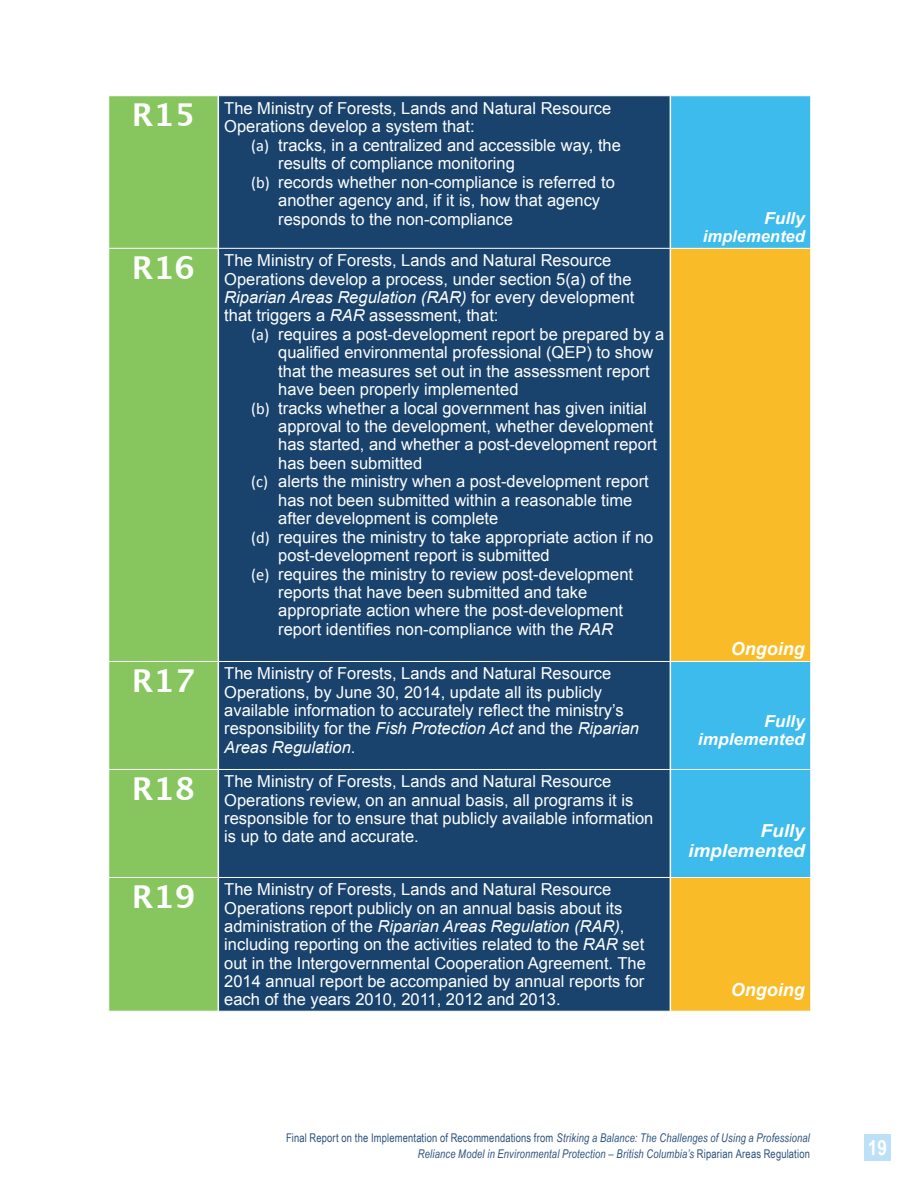
<style>
.page{position:relative;width:918px;height:1188px;background:#fff}
.page>*{position:absolute;margin:0;border:0;box-sizing:border-box;transform-origin:0 0}
.Body_Text{font:700 31.5px "Lucida Grande";color:#fff}
.t1{font:700 21px "Arial Narrow";color:#fff}
.Body_Text-2{font:italic 700 18px/20px "Arial";color:#fff;text-align:right;scale:1.05 1}
.Body_Text-3{font:italic 700 18px "Arial";color:#fff}
.Body_Text-4{font:16.5px/18.3px "Arial";color:#fff}
.Table_Paragraph{font:16.5px/18.3px "Arial";color:#fff}
.Table_Paragraph-2{font:italic 700 16.5px/18.3px "Arial";color:#fff;text-align:right;scale:1.05 1}
.t2{font:italic 12px/16.5px "Arial Narrow";letter-spacing:.015em;color:#2c527c;text-align:right;scale:.95 1}
.s1{font-family:"Calibri"}
.s2{font-style:italic}
.s3{font-style:normal}
</style>
<div class="page">
<div style="left:864px;top:1134px;width:27px;height:27px;background:#bce1f7"></div>
<div style="left:109px;top:96px;width:109px;height:915px;background:#87c65f"></div>
<div style="left:219px;top:96px;width:451px;height:915px;background:#19436d"></div>
<div style="left:671px;top:96px;width:139px;height:152px;background:#3cbbec"></div>
<svg style="left:671px;top:249px;width:139px;height:762px;background:#c3bb5f"></svg>
<hr style="left:108px;top:248px;width:110px;height:1px;background:#fff">
<hr style="left:218px;top:248px;width:452px;height:1px;background:#fff">
<hr style="left:108px;top:661px;width:110px;height:1px;background:#fff">
<hr style="left:218px;top:661px;width:452px;height:1px;background:#fff">
<hr style="left:670px;top:661px;width:141px;height:1px;background:#fff">
<hr style="left:108px;top:769px;width:110px;height:1px;background:#fff">
<hr style="left:218px;top:769px;width:452px;height:1px;background:#fff">
<hr style="left:670px;top:769px;width:141px;height:1px;background:#fff">
<hr style="left:108px;top:877px;width:110px;height:1px;background:#fff">
<hr style="left:218px;top:877px;width:452px;height:1px;background:#fff">
<hr style="left:670px;top:877px;width:141px;height:1px;background:#fff">
<p class="Body_Text" style="left:132px;top:90px;width:65px">R15</p>
<p class="Body_Text-4" style="left:224px;top:99px;width:388px">The Ministry of Forests, Lands and Natural Resource<br>Operations develop a system that:</p>
<p class="Body_Text-4" style="left:278px;top:136px;width:344px;text-indent:-27px"><span class="s1">(a)</span> tracks, in a centralized and accessible way, the results of compliance monitoring</p>
<p class="Body_Text-4" style="left:278px;top:173px;width:338px;text-indent:-27px"><span class="s1">(b)</span> records whether non-compliance is referred to another agency and, if it is, how that agency responds to the non-compliance</p>
<p class="Body_Text" style="left:132px;top:242px;width:65px">R16</p>
<p class="Body_Text-4" style="left:224px;top:252px;width:412px">The Ministry of Forests, Lands and Natural Resource Operations develop a process, under section 5(a) of the <span class="s2">Riparian Areas Regulation (RAR)</span> for every development that triggers a <span class="s2">RAR</span> assessment, that:</p>
<p class="Body_Text-4" style="left:278px;top:325px;width:388px;text-indent:-27px"><span class="s1">(a)</span> requires a post-development report be prepared by a qualified environmental professional (QEP) to show that the measures set out in the assessment report have been properly implemented</p>
<p class="Body_Text-4" style="left:278px;top:399px;width:380px;text-indent:-27px"><span class="s1">(b)</span> tracks whether a local government has given initial approval to the development, whether development has started, and whether a post-development report has been submitted</p>
<p class="Body_Text-4" style="left:278px;top:473px;width:372px;text-indent:-27px"><span class="s1">(c)</span> alerts the ministry when a post-development report has not been submitted within a reasonable time after development is complete</p>
<p class="Body_Text-4" style="left:278px;top:528px;width:377px;text-indent:-27px"><span class="s1">(d)</span> requires the ministry to take appropriate action if no post-development report is submitted</p>
<p class="Body_Text-4" style="left:278px;top:565px;width:356px;text-indent:-27px"><span class="s1">(e)</span> requires the ministry to review post-development reports that have been submitted and take appropriate action where the post-development report identifies non-compliance with the <span class="s2">RAR</span></p>
<p class="Body_Text" style="left:132px;top:655px;width:65px">R17</p>
<p class="Table_Paragraph" style="left:224px;top:665px;width:416px">The Ministry of Forests, Lands and Natural Resource Operations, by June 30, 2014, update all its publicly available information to accurately reflect the ministry’s responsibility for the <span class="s2">Fish Protection Act</span> and the <span class="s2">Riparian Areas Regulation</span>.</p>
<p class="Body_Text" style="left:132px;top:763px;width:65px">R18</p>
<p class="Body_Text-4" style="left:224px;top:773px;width:431px">The Ministry of Forests, Lands and Natural Resource Operations review, on an annual basis, all programs it is responsible for to ensure that publicly available information is up to date and accurate.</p>
<p class="Body_Text" style="left:132px;top:871px;width:65px">R19</p>
<p class="Body_Text-4" style="left:224px;top:881px;width:423px">The Ministry of Forests, Lands and Natural Resource Operations report publicly on an annual basis about its administration of the <span class="s2">Riparian Areas Regulation (RAR)</span>, including reporting on the activities related to the <span class="s2">RAR</span> set out in the Intergovernmental Cooperation Agreement. The 2014 annual report be accompanied by annual reports for each of the years 2010, 2011, 2012 and 2013.</p>
<p class="Table_Paragraph-2" style="left:703px;top:210px;width:98px">Fully implemented</p>
<p class="Body_Text-3" style="left:731px;top:637px;width:75px">Ongoing</p>
<p class="Table_Paragraph-2" style="left:698px;top:713px;width:103px">Fully implemented</p>
<p class="Body_Text-2" style="left:688px;top:821px;width:113px">Fully implemented</p>
<p class="Body_Text-3" style="left:731px;top:978px;width:75px">Ongoing</p>
<p class="t2" style="left:286px;top:1129px;width:553px"><span class="s3">Final Report on the Implementation of Recommendations from</span> Striking a Balance: The Challenges of Using a Professional<br>Reliance Model in Environmental Protection – British Columbia’s <span class="s3">Riparian Areas Regulation</span></p>
<p class="t1" style="left:868px;top:1132px;width:21px">19</p>
</div>
